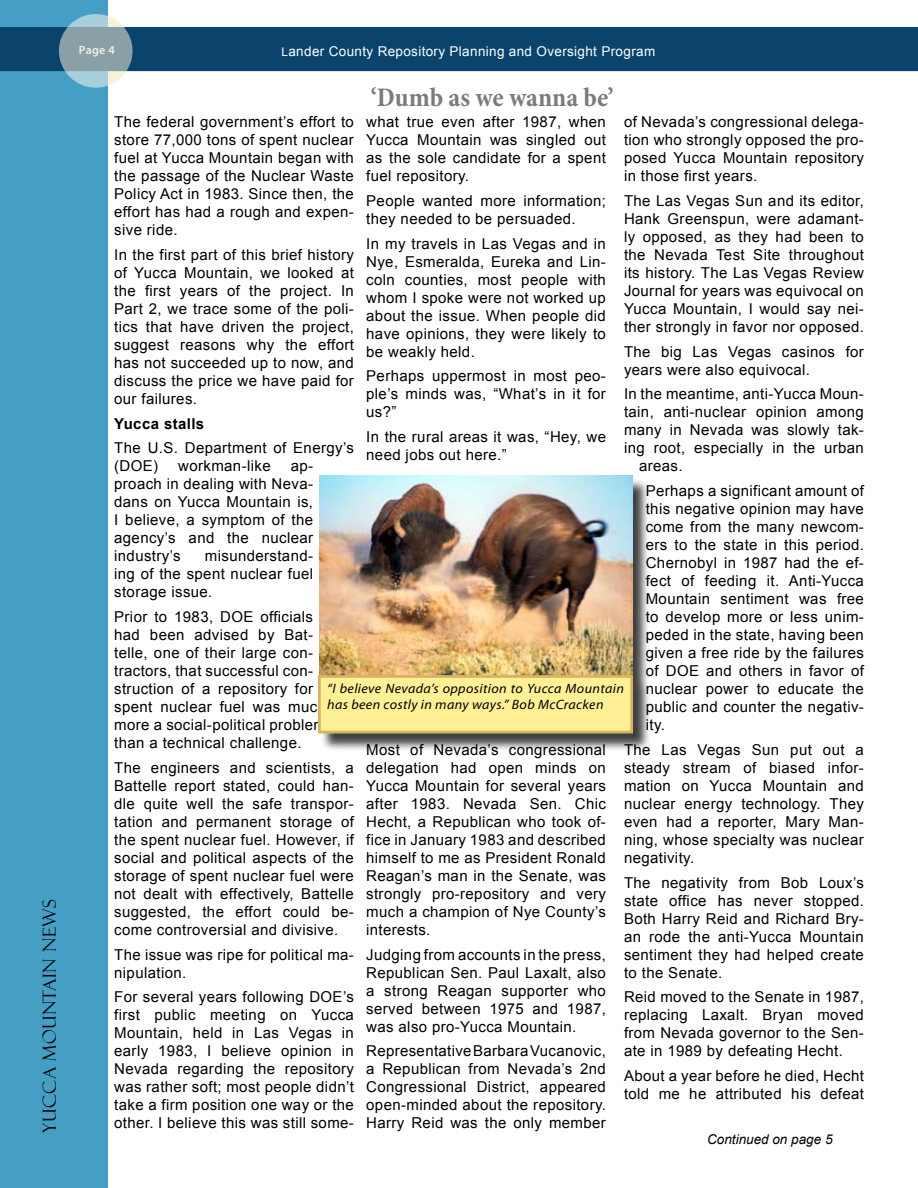
<style>
.page{position:relative;width:918px;height:1188px;background:#fff}
.page>*{position:absolute;margin:0;border:0;box-sizing:border-box;transform-origin:0 0}
.t1{font:700 condensed 27px "Minion Pro";color:#7a7b7e}
.t2{font:18px "Felix Titling";letter-spacing:.025em;color:#000}
.t3{font:15px/18px "Arial";letter-spacing:.025em;color:#000;text-align:justify}
.t4{font:700 15px "Arial";letter-spacing:.025em;color:#000}
.t5{font:italic 13.65px/16.4px "Myriad Pro";letter-spacing:.025em;color:#000;scale:1.04 1}
.t6{font:13.5px "Arial";letter-spacing:.025em;color:#fff}
.t7{font:italic 13.5px "Arial";color:#000}
.t8{font:600 12px "Myriad Pro";color:#f0eee3}
.s1{font-size:12px}
</style>
<div class="page">
<div style="left:0;top:0;width:108px;height:1188px;background:#459ec4"></div>
<svg style="left:59px;top:14px;width:74px;height:74px"></svg>
<svg style="left:0;top:27px;width:918px;height:44px;background:#134a71"></svg>
<div style="left:320px;top:478px;width:344px;height:281px;background:#000;opacity:.75"></div>
<img style="left:320px;top:475px;width:312px;height:200px">
<div style="left:319px;top:676px;width:313px;height:56px;background:#ffef95"></div>
<div style="left:318px;top:675px;width:315px;height:59px;border:3px solid #d7b362"></div>
<p class="t2" style="left:39px;top:1132px;width:235px;rotate:-90deg">Yucca Mountain News</p>
<p class="t8" style="left:79px;top:43px;width:38px">Page 4</p>
<p class="t6" style="left:282px;top:43px;width:375px"><span class="s1">L</span>ander County Repository Planning and Oversight Program</p>
<h1 class="t1" style="left:371px;top:79px;width:244px">‘Dumb as we wanna be’</h1>
<p class="t3" style="left:366px;top:113px;width:241px">what true even after 1987, when Yucca Mountain was singled out as the sole candidate for a spent fuel repository.</p>
<p class="t3" style="left:366px;top:192px;width:241px">People wanted more information; they needed to be persuaded.</p>
<p class="t3" style="left:366px;top:235px;width:241px">In my travels in Las Vegas and in Nye, Esmeralda, Eureka and Lin&shy;coln counties, most people with whom I spoke were not worked up about the issue. When people did have opinions, they were likely to be weakly held.</p>
<p class="t3" style="left:366px;top:367px;width:241px">Perhaps uppermost in most peo&shy;ple’s minds was, “What’s in it for us?”</p>
<p class="t3" style="left:366px;top:428px;width:241px">In the rural areas it was, “Hey, we need jobs out here.”</p>
<p class="t3" style="left:114px;top:113px;width:241px">The federal government’s effort to store 77,000 tons of spent nuclear fuel at Yucca Mountain began with the passage of the Nuclear Waste Policy Act in 1983. Since then, the effort has had a rough and expen&shy;sive ride.</p>
<p class="t3" style="left:114px;top:246px;width:241px">In the first part of this brief history of Yucca Mountain, we looked at the first years of the project. In Part 2, we trace some of the poli&shy;tics that have driven the project, suggest reasons why the effort has not succeeded up to now, and discuss the price we have paid for our failures.</p>
<p class="t4" style="left:114px;top:414px;width:92px">Yucca stalls</p>
<p class="t3" style="left:114px;top:439px;width:241px">The U.S. Department of Energy’s (DOE)</p>
<p class="t3" style="left:624px;top:113px;width:241px">of Nevada’s congressional delega&shy;tion who strongly opposed the pro&shy;posed Yucca Mountain repository in those first years.</p>
<p class="t3" style="left:624px;top:192px;width:241px">The Las Vegas Sun and its editor, Hank Greenspun, were adamant&shy;ly opposed, as they had been to the Nevada Test Site throughout its history. The Las Vegas Review Journal for years was equivocal on Yucca Mountain, I would say nei&shy;ther strongly in favor nor opposed.</p>
<p class="t3" style="left:624px;top:343px;width:241px">The big Las Vegas casinos for years were also equivocal.</p>
<p class="t3" style="left:624px;top:385px;width:241px">In the meantime, anti-Yucca Moun-</p>
<p class="t3" style="left:624px;top:403px;width:241px">tain, anti-nuclear opinion among</p>
<p class="t3" style="left:624px;top:421px;width:241px">many in Nevada was slowly tak-</p>
<p class="t3" style="left:624px;top:439px;width:241px">ing root, especially in the urban</p>
<p class="t3" style="left:639px;top:457px;width:45px">areas.</p>
<p class="t3" style="left:646px;top:482px;width:220px">Perhaps a significant amount of this negative opinion may have come from the many newcom&shy;ers to the state in this period.<br>Chernobyl in 1987 had the ef&shy;fect of feeding it. Anti-Yucca Mountain sentiment was free to develop more or less unim&shy;peded in the state, having been given a free ride by the failures of DOE and others in favor of nuclear power to educate the public and counter the negativ&shy;ity.</p>
<p class="t3" style="left:624px;top:741px;width:241px">The Las Vegas Sun put out a steady stream of biased infor&shy;mation on Yucca Mountain and nuclear energy technology. They even had a reporter, Mary Man&shy;ning, whose specialty was nuclear negativity.</p>
<p class="t3" style="left:624px;top:874px;width:241px">The negativity from Bob Loux’s state office has never stopped.<br>Both Harry Reid and Richard Bry&shy;an rode the anti-Yucca Mountain sentiment they had helped create to the Senate.</p>
<p class="t3" style="left:624px;top:988px;width:241px">Reid moved to the Senate in 1987, replacing Laxalt. Bryan moved from Nevada governor to the Sen&shy;ate in 1989 by defeating Hecht.</p>
<p class="t3" style="left:624px;top:1067px;width:241px">About a year before he died, Hecht told me he attributed his defeat</p>
<p class="t3" style="left:178px;top:457px;width:94px">workman-like</p>
<p class="t3" style="left:114px;top:457px;width:200px;text-indent:176px">ap&shy;proach in dealing with Neva&shy;dans on Yucca Mountain is, I believe, a symptom of the agency’s and the nuclear industry’s</p>
<p class="t3" style="left:114px;top:547px;width:200px;text-indent:91px">misunderstand&shy;ing of the spent nuclear fuel storage issue.</p>
<p class="t3" style="left:114px;top:608px;width:213px;text-align:left">Prior to 1983, DOE officials had been advised by Bat&shy;telle, one of their large con&shy;tractors, that successful con&shy;struction of a repository for spent nuclear fuel was much more a social-political problem than a technical challenge.</p>
<p class="t3" style="left:114px;top:759px;width:241px">The engineers and scientists, a Battelle report stated, could han&shy;dle quite well the safe transpor&shy;tation and permanent storage of the spent nuclear fuel. However, if social and political aspects of the storage of spent nuclear fuel were not dealt with effectively, Battelle suggested, the effort could be&shy;come controversial and divisive.</p>
<p class="t3" style="left:114px;top:946px;width:241px">The issue was ripe for political ma&shy;nipulation.</p>
<p class="t3" style="left:114px;top:988px;width:241px">For several years following DOE’s first public meeting on Yucca Mountain, held in Las Vegas in early 1983, I believe opinion in Nevada regarding the repository was rather soft; most people didn’t take a firm position one way or the other. I believe this was still some-</p>
<p class="t5" style="left:327px;top:680px;width:287px">“I believe Nevada’s opposition to Yucca Mountain has been costly in many ways.” Bob McCracken</p>
<p class="t3" style="left:366px;top:741px;width:241px">Most of Nevada’s congressional delegation had open minds on Yucca Mountain for several years after 1983. Nevada Sen. Chic Hecht, a Republican who took of&shy;fice in January 1983 and described himself to me as President Ronald Reagan’s man in the Senate, was strongly pro-repository and very much a champion of Nye County’s interests.</p>
<p class="t3" style="left:366px;top:946px;width:241px">Judging from accounts in the press, Republican Sen. Paul Laxalt, also a strong Reagan supporter who served between 1975 and 1987, was also pro-Yucca Mountain.</p>
<p class="t3" style="left:366px;top:1042px;width:241px">Representative Barbara Vucanovic, a Republican from Nevada’s 2nd Congressional District, appeared open-minded about the repository.<br>Harry Reid was the only member</p>
<p class="t7" style="left:707px;top:1130px;width:127px">Continued on page 5</p>
</div>
